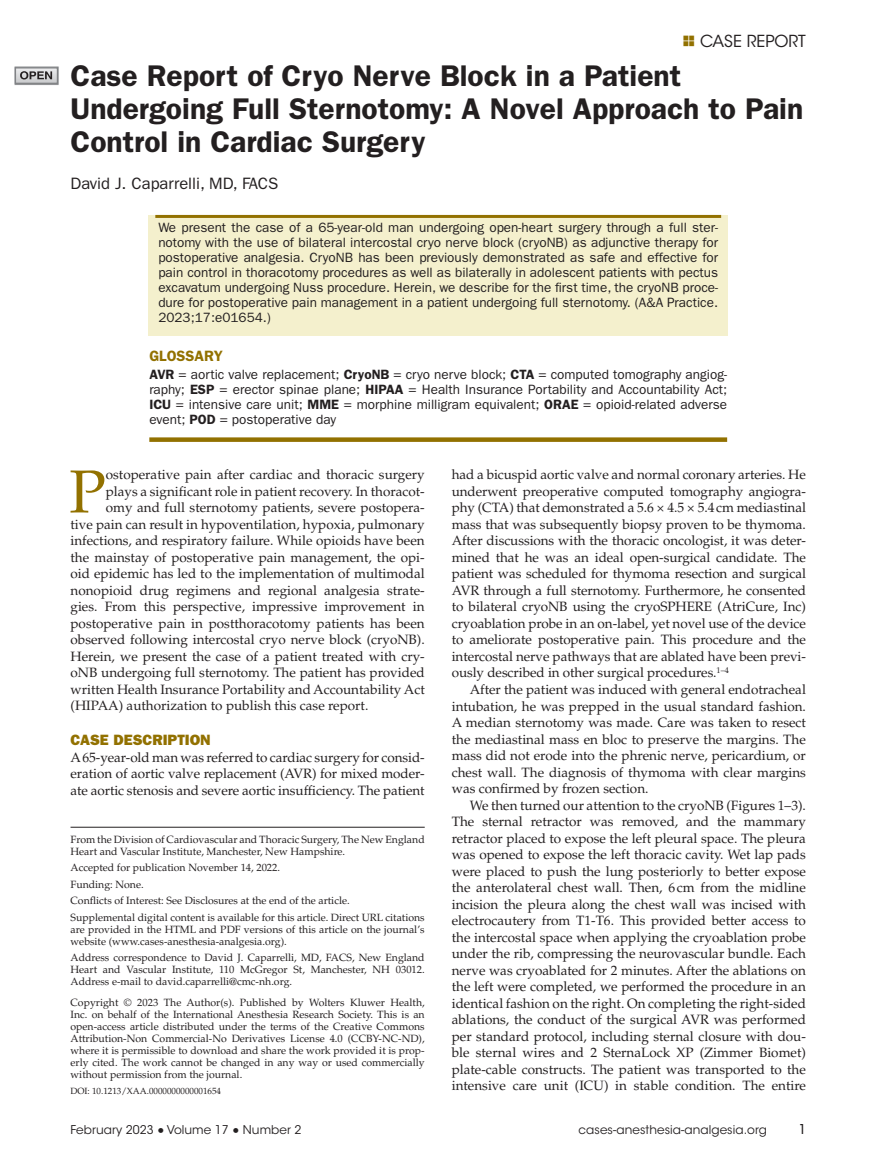
<style>
.page{position:relative;width:878px;height:1175px;background:#fff}
.page>*{position:absolute;margin:0;border:0;box-sizing:border-box;transform-origin:0 0}
.t1{font:60.6px "Palatino LT Std";color:#927100}
.t2{font:600 30px/33px "ITC Franklin Gothic Std";color:#231f20}
.t3{font:16.5px "ITC Franklin Gothic Std";color:#231f20}
.t4{font:16.5px "ITC Avant Garde Std";color:#231f20}
.t5{font:15px "ITC Franklin Gothic Std Hvy";color:#927100}
.t6{font:600 15px "ITC Franklin Gothic Std";color:#927100}
.t7{font:13.5px/16.5px "Palatino LT Std";color:#231f20;text-align:justify}
.t8{font:13.5px/15px "ITC Franklin Gothic Std";color:#231f20;text-align:justify}
.t9{font:500 condensed 13.5px "ITC Avant Garde Std";color:#231f20}
.t10{font:12px "ITC Avant Garde Std";letter-spacing:.005em;color:#231f20}
.t11{font:10.5px/12px "Palatino LT Std";color:#231f20}
.t12{font:9px "Palatino LT Std";color:#231f20}
.s1{font-weight:600}
.s2{font-family:"Gandhari Unicode";font-size:18.75px}
</style>
<div class="page">
<div style="left:148px;top:215px;width:580px;height:120px;background:#f4f0cd"></div>
<hr style="left:155px;top:215px;width:566px;height:3px;background:#927100">
<div style="left:149px;top:437px;width:578px;height:5px;background:#927100"></div>
<hr style="left:70px;top:826px;width:354px;height:1px;background:#231f20">
<img style="left:14px;top:67px;width:45px;height:18px">
<div style="left:15px;top:67px;width:43px;height:17px;border:1px solid #808285"></div>
<svg style="left:20px;top:71px;width:32px;height:8px"></svg>
<p class="t4" style="left:700px;top:31px;width:107px">CASE REPORT</p>
<h2 class="t2" style="left:70px;top:59px;width:734px">Case Report of Cryo Nerve Block in a Patient<br>Undergoing Full Sternotomy: A Novel Approach to Pain<br>Control in Cardiac Surgery</h2>
<p class="t3" style="left:70px;top:174px;width:209px">David J. Caparrelli, MD, FACS</p>
<p class="t8" style="left:158px;top:220px;width:561px">We present the case of a 65-year-old man undergoing open-heart surgery through a full ster&shy;notomy with the use of bilateral intercostal cryo nerve block (cryoNB) as adjunctive therapy for postoperative analgesia. CryoNB has been previously demonstrated as safe and effective for pain control in thoracotomy procedures as well as bilaterally in adolescent patients with pectus excavatum undergoing Nuss procedure. Herein, we describe for the first time, the cryoNB proce&shy;dure for postoperative pain management in a patient undergoing full sternotomy. (A&amp;A Practice.<br>2023;17:e01654.)</p>
<p class="t6" style="left:149px;top:347px;width:75px">GLOSSARY</p>
<p class="t8" style="left:149px;top:367px;width:579px"><span class="s1">AVR</span> = aortic valve replacement; <span class="s1">CryoNB</span> = cryo nerve block; <span class="s1">CTA</span> = computed tomography angiog&shy;raphy; <span class="s1">ESP</span> = erector spinae plane; <span class="s1">HIPAA</span> = Health Insurance Portability and Accountability Act; <span class="s1">ICU</span> = intensive care unit; <span class="s1">MME</span> = morphine milligram equivalent; <span class="s1">ORAE</span> = opioid-related adverse event; <span class="s1">POD</span> = postoperative day</p>
<h1 class="t1" style="left:69px;top:456px;width:38px">P</h1>
<p class="t7" style="left:106px;top:467px;width:320px">ostoperative pain after cardiac and thoracic surgery</p>
<p class="t7" style="left:106px;top:483px;width:320px">plays a significant role in patient recovery. In thoracot-</p>
<p class="t7" style="left:106px;top:500px;width:320px">omy and full sternotomy patients, severe postopera-</p>
<p class="t7" style="left:71px;top:516px;width:355px">tive pain can result in hypoventilation, hypoxia, pulmonary</p>
<p class="t7" style="left:71px;top:533px;width:355px">infections, and respiratory failure. While opioids have been</p>
<p class="t7" style="left:71px;top:549px;width:356px">the mainstay of postoperative pain management, the opi-</p>
<p class="t7" style="left:71px;top:566px;width:355px">oid epidemic has led to the implementation of multimodal</p>
<p class="t7" style="left:71px;top:582px;width:356px">nonopioid drug regimens and regional analgesia strate-</p>
<p class="t7" style="left:71px;top:599px;width:355px">gies. From this perspective, impressive improvement in</p>
<p class="t7" style="left:71px;top:615px;width:356px">postoperative pain in postthoracotomy patients has been</p>
<p class="t7" style="left:71px;top:632px;width:355px">observed following intercostal cryo nerve block (cryoNB).</p>
<p class="t7" style="left:71px;top:648px;width:355px">Herein, we present the case of a patient treated with cry-</p>
<p class="t7" style="left:71px;top:665px;width:356px">oNB undergoing full sternotomy. The patient has provided</p>
<p class="t7" style="left:71px;top:681px;width:355px">written Health Insurance Portability and Accountability Act</p>
<p class="t7" style="left:71px;top:698px;width:299px">(HIPAA) authorization to publish this case report.</p>
<p class="t5" style="left:70px;top:731px;width:142px">CASE DESCRIPTION</p>
<p class="t7" style="left:70px;top:749px;width:355px">A 65-year-old man was referred to cardiac surgery for consid&shy;eration of aortic valve replacement (AVR) for mixed moder&shy;ate aortic stenosis and severe aortic insufficiency. The patient</p>
<p class="t11" style="left:70px;top:833px;width:356px">From the Division of Cardiovascular and Thoracic Surgery, The New England<br>Heart and Vascular Institute, Manchester, New Hampshire.</p>
<p class="t11" style="left:70px;top:859px;width:355px;line-height:16.5px">Accepted for publication November 14, 2022.<br>Funding: None.<br>Conflicts of Interest: See Disclosures at the end of the article.<br>Supplemental digital content is available for this article. Direct URL citations</p>
<p class="t11" style="left:70px;top:923px;width:355px">are provided in the HTML and PDF versions of this article on the journal’s website (www.cases-anesthesia-analgesia.org).</p>
<p class="t11" style="left:70px;top:951px;width:356px;text-align:justify">Address correspondence to David J. Caparrelli, MD, FACS, New England Heart and Vascular Institute, 110 McGregor St, Manchester, NH 03012.<br>Address e-mail to david.caparrelli@cmc-nh.org.</p>
<p class="t11" style="left:70px;top:996px;width:356px;text-align:justify">Copyright © 2023 The Author(s). Published by Wolters Kluwer Health, Inc. on behalf of the International Anesthesia Research Society. This is an open-access article distributed under the terms of the Creative Commons Attribution-Non Commercial-No Derivatives License 4.0 (CCBY-NC-ND), where it is permissible to download and share the work provided it is prop&shy;erly cited. The work cannot be changed in any way or used commercially without permission from the journal.</p>
<p class="t12" style="left:70px;top:1085px;width:152px">DOI: 10.1213/XAA.0000000000001654</p>
<p class="t7" style="left:451px;top:467px;width:356px">had a bicuspid aortic valve and normal coronary arteries. He underwent preoperative computed tomography angiogra&shy;phy (CTA) that demonstrated a 5.6 × 4.5 × 5.4cm mediastinal mass that was subsequently biopsy proven to be thymoma.<br>After discussions with the thoracic oncologist, it was deter&shy;mined that he was an ideal open-surgical candidate. The patient was scheduled for thymoma resection and surgical AVR through a full sternotomy. Furthermore, he consented to bilateral cryoNB using the cryoSPHERE (AtriCure, Inc) cryoablation probe in an on-label, yet novel use of the device to ameliorate postoperative pain. This procedure and the intercostal nerve pathways that are ablated have been previ&shy;ously described in other surgical procedures.<sup>1–4</sup></p>
<p class="t7" style="left:452px;top:681px;width:356px;text-indent:18px">After the patient was induced with general endotracheal intubation, he was prepped in the usual standard fashion.<br>A median sternotomy was made. Care was taken to resect the mediastinal mass en bloc to preserve the margins. The mass did not erode into the phrenic nerve, pericardium, or chest wall. The diagnosis of thymoma with clear margins was confirmed by frozen section.</p>
<p class="t7" style="left:452px;top:797px;width:356px;text-indent:18px">We then turned our attention to the cryoNB (Figures 1–3).<br>The sternal retractor was removed, and the mammary retractor placed to expose the left pleural space. The pleura was opened to expose the left thoracic cavity. Wet lap pads were placed to push the lung posteriorly to better expose the anterolateral chest wall. Then, 6 cm from the midline incision the pleura along the chest wall was incised with electrocautery from T1-T6. This provided better access to the intercostal space when applying the cryoablation probe under the rib, compressing the neurovascular bundle. Each nerve was cryoablated for 2 minutes. After the ablations on the left were completed, we performed the procedure in an identical fashion on the right. On completing the right-sided ablations, the conduct of the surgical AVR was performed per standard protocol, including sternal closure with dou&shy;ble sternal wires and 2 SternaLock XP (Zimmer Biomet) plate-cable constructs. The patient was transported to the intensive care unit (ICU) in stable condition. The entire</p>
<p class="t10" style="left:70px;top:1122px;width:232px">February 2023 <span class="s2">•</span> Volume 17 <span class="s2">•</span> Number 2</p>
<p class="t10" style="left:578px;top:1122px;width:190px">cases-anesthesia-analgesia.org</p>
<p class="t9" style="left:798px;top:1121px;width:9px">1</p>
</div>
